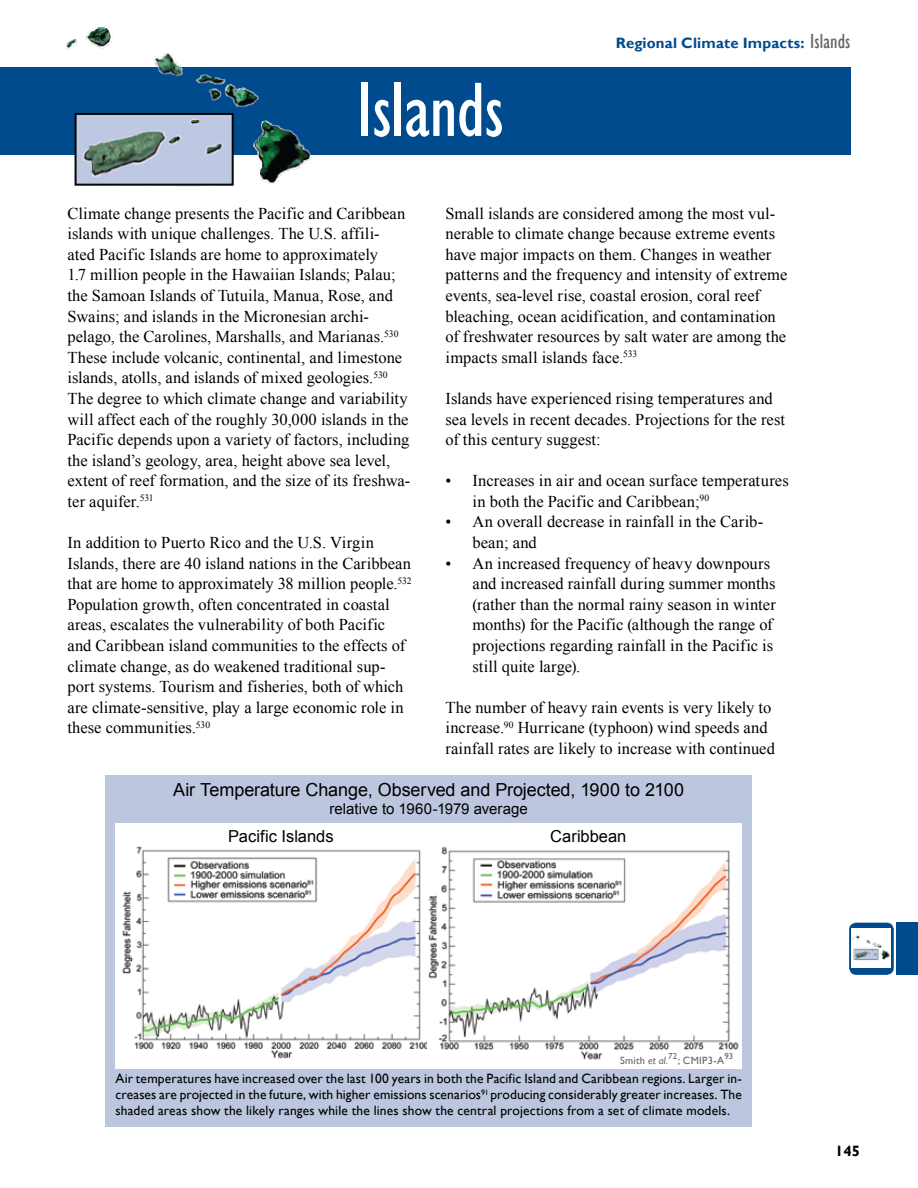
<style>
.page{position:relative;width:918px;height:1188px;background:#fff}
.page>*{position:absolute;margin:0;border:0;box-sizing:border-box;transform-origin:0 0}
.t1{font:condensed 79.5px "Gill Sans";letter-spacing:-.01em;color:#fff}
.t2{font:18px "Arial";letter-spacing:-.005em;color:#000}
.t3{font:16.5px/20.5px "Times New Roman";letter-spacing:.005em;color:#000}
.t4{font:16.5px "Arial";color:#000}
.t5{font:700 15px "Gill Sans";letter-spacing:.01em;color:#004b8d}
.t6{font:15px "Arial";color:#000}
.t7{font:700 15px "Gill Sans";color:#000}
.t8{font:13.5px/16.2px "Gill Sans";letter-spacing:.01em;color:#000;text-align:justify}
.t9{font:10.5px "Gill Sans";letter-spacing:.03em;color:#636467}
.t10{font:8.7px "Gill Sans";color:#636467}
.s1{font-weight:400;font-stretch:condensed;font-size:21px;color:#636467}
.s2{font-style:italic}
</style>
<div class="page">
<div style="left:0;top:68px;width:850px;height:87px;background:#004b8d"></div>
<img style="left:37px;top:27px;width:292px;height:160px">
<div style="left:896px;top:923px;width:22px;height:52px;background:#004b8d"></div>
<div style="left:849px;top:923px;width:45px;height:52px;background:#004b8d;border-radius:7px"></div>
<img style="left:852px;top:929px;width:39px;height:39px">
<div style="left:105px;top:775px;width:647px;height:351px;background:#bdc6df"></div>
<div style="left:115px;top:824px;width:627px;height:245px;background:#fff"></div>
<img style="left:122px;top:846px;width:305px;height:213px">
<img style="left:428px;top:847px;width:311px;height:213px">
<h1 class="t1" style="left:357px;top:63px;width:149px">Islands</h1>
<p class="t5" style="left:616px;top:34px;width:236px">Regional Climate Impacts: <span class="s1">Islands</span></p>
<p class="t3" style="left:67px;top:203px;width:344px">Climate change presents the Pacific and Caribbean islands with unique challenges. The U.S. affili&shy;ated Pacific Islands are home to approximately<br>1.7 million people in the Hawaiian Islands; Palau; the Samoan Islands of Tutuila, Manua, Rose, and Swains; and islands in the Micronesian archi&shy;pelago, the Carolines, Marshalls, and Marianas.<sup>530<br></sup>These include volcanic, continental, and limestone islands, atolls, and islands of mixed geologies.<sup>530<br></sup>The degree to which climate change and variability will affect each of the roughly 30,000 islands in the Pacific depends upon a variety of factors, including the island’s geology, area, height above sea level, extent of reef formation, and the size of its freshwa&shy;ter aquifer.<sup>531</sup></p>
<p class="t3" style="left:67px;top:532px;width:346px">In addition to Puerto Rico and the U.S. Virgin Islands, there are 40 island nations in the Caribbean that are home to approximately 38 million people.<sup>532<br></sup>Population growth, often concentrated in coastal areas, escalates the vulnerability of both Pacific and Caribbean island communities to the effects of climate change, as do weakened traditional sup&shy;port systems. Tourism and fisheries, both of which are climate-sensitive, play a large economic role in these communities.<sup>530</sup></p>
<p class="t3" style="left:446px;top:203px;width:343px">Small islands are considered among the most vul&shy;nerable to climate change because extreme events have major impacts on them. Changes in weather patterns and the frequency and intensity of extreme events, sea-level rise, coastal erosion, coral reef bleaching, ocean acidification, and contamination of freshwater resources by salt water are among the impacts small islands face.<sup>533</sup></p>
<p class="t3" style="left:446px;top:388px;width:341px">Islands have experienced rising temperatures and sea levels in recent decades. Projections for the rest of this century suggest:</p>
<p class="t3" style="left:472px;top:470px;width:318px;text-indent:-27px">• Increases in air and ocean surface temperatures in both the Pacific and Caribbean;<sup>90</sup></p>
<p class="t3" style="left:472px;top:511px;width:292px;text-indent:-27px">• An overall decrease in rainfall in the Carib&shy;bean; and</p>
<p class="t3" style="left:472px;top:553px;width:305px;text-indent:-27px">• An increased frequency of heavy downpours and increased rainfall during summer months (rather than the normal rainy season in winter months) for the Pacific (although the range of projections regarding rainfall in the Pacific is still quite large).</p>
<p class="t3" style="left:445px;top:697px;width:331px">The number of heavy rain events is very likely to increase.<sup>90</sup> Hurricane (typhoon) wind speeds and rainfall rates are likely to increase with continued</p>
<p class="t2" style="left:173px;top:778px;width:512px">Air Temperature Change, Observed and Projected, 1900 to 2100</p>
<p class="t6" style="left:330px;top:799px;width:200px">relative to 1960-1979 average</p>
<p class="t4" style="left:228px;top:825px;width:107px">Pacific Islands</p>
<p class="t4" style="left:550px;top:825px;width:78px">Caribbean</p>
<p class="t10" style="left:724px;top:1051px;width:10px">93</p>
<p class="t10" style="left:668px;top:1051px;width:11px">72</p>
<p class="t9" style="left:678px;top:1054px;width:48px">; CMIP3-A</p>
<p class="t9" style="left:620px;top:1054px;width:50px">Smith <span class="s2">et al.</span></p>
<p class="t8" style="left:115px;top:1071px;width:628px">Air temperatures have increased over the last 100 years in both the Pacific Island and Caribbean regions. Larger in&shy;creases are projected in the future, with higher emissions scenarios<sup>91</sup> producing considerably greater increases. The shaded areas show the likely ranges while the lines show the central projections from a set of climate models.</p>
<p class="t7" style="left:835px;top:1142px;width:26px">145</p>
</div>
